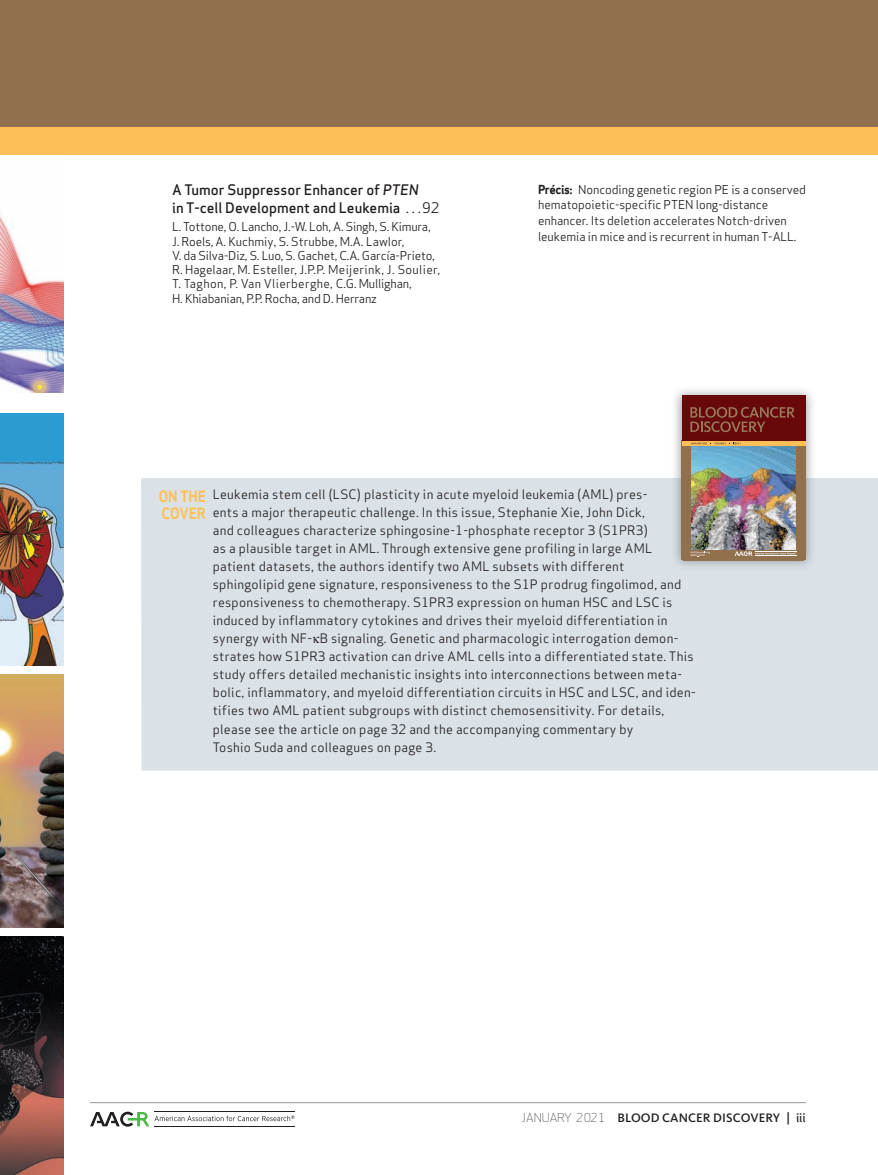
<style>
.page{position:relative;width:878px;height:1175px;background:#fff}
.page>*{position:absolute;margin:0;border:0;box-sizing:border-box;transform-origin:0 0}
.t1{font:700 15.3px/16.8px "Apex Sans";color:#fdc059;scale:.9 1}
.t2{font:500 14.25px/17.2px "Apex Sans";color:#231f20}
.t3{font:12.75px/18px "Apex Sans";letter-spacing:.02em;color:#231f20}
.t4{font:500 12.75px "Kievit OT";letter-spacing:.01em;color:#231f20}
.t5{font:12px/14.2px "Apex Sans";letter-spacing:-.005em;color:#231f20}
.s1{font-style:italic}
.s2{font-weight:400}
.s3{font-weight:700;font-size:12.15px}
.s4{font-family:"Apex Sans";font-weight:300;font-size:12px}
.s5{font-family:"Apex Sans";font-size:12px}
</style>
<div class="page">
<img style="left:0;top:154px;width:63px;height:238px">
<img style="left:0;top:413px;width:63px;height:253px">
<img style="left:0;top:675px;width:63px;height:252px">
<img style="left:0;top:936px;width:63px;height:238px">
<div style="left:0;top:0;width:878px;height:128px;background:#91704e"></div>
<div style="left:0;top:128px;width:878px;height:26px;background:#fdc059"></div>
<hr style="left:90px;top:1102px;width:715px;height:1px;background:#939598">
<hr style="left:154px;top:1126px;width:140px;height:1px;background:#231f20">
<svg style="left:90px;top:1111px;width:204px;height:15px"></svg>
<div style="left:141px;top:478px;width:737px;height:292px;background:#dae2e7"></div>
<img style="left:671px;top:390px;width:144px;height:180px">
<img style="left:690px;top:446px;width:106px;height:104px">
<div style="left:796px;top:440px;width:9px;height:120px;background:#91704e"></div>
<div style="left:681px;top:440px;width:9px;height:120px;background:#91704e"></div>
<div style="left:683px;top:550px;width:120px;height:10px;background:#91704e"></div>
<div style="left:681px;top:441px;width:124px;height:5px;background:#fdc059"></div>
<div style="left:681px;top:395px;width:124px;height:46px;background:#67090b"></div>
<svg style="left:734px;top:551px;width:62px;height:5px"></svg>
<hr style="left:755px;top:551px;width:41px;height:1px;background:#fff">
<hr style="left:755px;top:556px;width:41px;height:1px;background:#fff">
<svg style="left:690px;top:551px;width:19px;height:6px"></svg>
<svg style="left:690px;top:407px;width:104px;height:25px"></svg>
<svg style="left:691px;top:442px;width:49px;height:3px"></svg>
<svg style="left:313px;top:637px;width:7px;height:6px"></svg>
<p class="t2" style="left:172px;top:180px;width:269px">A Tumor Suppressor Enhancer of <span class="s1">PTEN<br></span>in T-cell Development and Leukemia <span class="s2">. . .92</span></p>
<p class="t5" style="left:172px;top:219px;width:269px">L. Tottone, O. Lancho, J.-W. Loh, A. Singh, S. Kimura, J. Roels, A. Kuchmiy, S. Strubbe, M.A. Lawlor,<br>V. da Silva-Diz, S. Luo, S. Gachet, C.A. García-Prieto, R. Hagelaar, M. Esteller, J.P.P. Meijerink, J. Soulier, T. Taghon, P. Van Vlierberghe, C.G. Mullighan,<br>H. Khiabanian, P.P. Rocha, and D. Herranz</p>
<p class="t5" style="left:538px;top:180px;width:269px;line-height:15.8px"><span class="s3">Précis:</span> Noncoding genetic region PE is a conserved hematopoietic-specific PTEN long-distance enhancer. Its deletion accelerates Notch-driven leukemia in mice and is recurrent in human T-ALL.</p>
<p class="t3" style="left:213px;top:484px;width:484px">Leukemia stem cell (LSC) plasticity in acute myeloid leukemia (AML) pres-<br>ents a major therapeutic challenge. In this issue, Stephanie Xie, John Dick,<br>and colleagues characterize sphingosine-1-phosphate receptor 3 (S1PR3)<br>as a plausible target in AML. Through extensive gene profiling in large AML patient datasets, the authors identify two AML subsets with different sphingolipid gene signature, responsiveness to the S1P prodrug fingolimod, and responsiveness to chemotherapy. S1PR3 expression on human HSC and LSC is induced by inflammatory cytokines and drives their myeloid differentiation in synergy with NF- B signaling. Genetic and pharmacologic interrogation demon&shy;strates how S1PR3 activation can drive AML cells into a differentiated state. This study offers detailed mechanistic insights into interconnections between meta&shy;bolic, inflammatory, and myeloid differentiation circuits in HSC and LSC, and iden&shy;tifies two AML patient subgroups with distinct chemosensitivity. For details, please see the article on page 32 and the accompanying commentary by<br>Toshio Suda and colleagues on page 3.</p>
<p class="t1" style="left:159px;top:488px;width:54px">ON ThE<br>COVER</p>
<p class="t4" style="left:521px;top:1109px;width:286px"><span class="s4">JANUARY 2021</span> BLOOD CANCER DISCOVERY <span class="s5">| iii</span></p>
</div>
